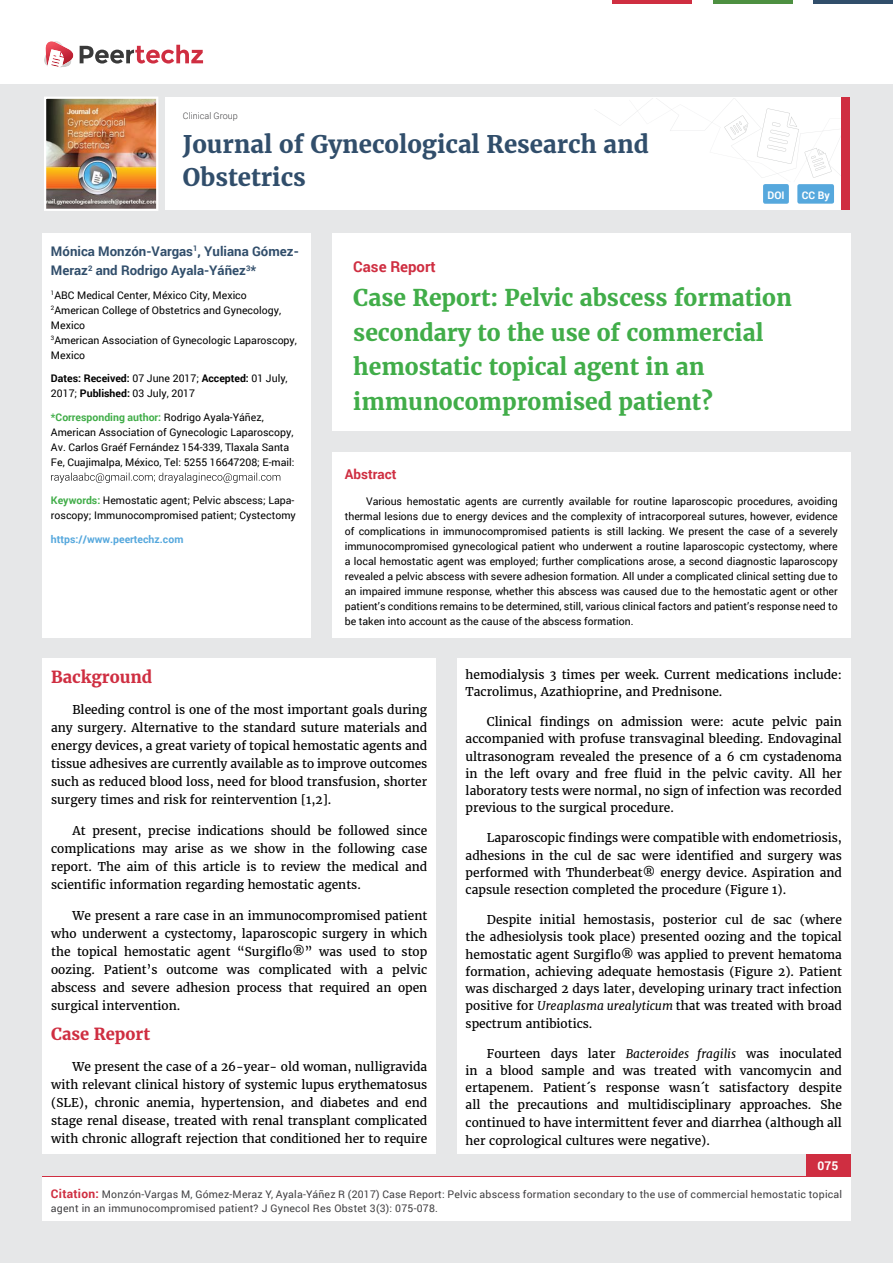
<style>
.page{position:relative;width:893px;height:1263px;background:#e6e7e8}
.page>*{position:absolute;margin:0;border:0;box-sizing:border-box;transform-origin:0 0}
.t1{font:700 24px/33px "Merriweather";color:#314e6b}
.t2{font:700 22.8px/34.5px "Merriweather";color:#41ad49}
.t3{font:700 16.5px "Merriweather";color:#cf2e41}
.t4{font:700 15px "Roboto";color:#cf2e41}
.t5{font:700 13.5px "Roboto";color:#cf2e41}
.t6{font:700 13.2px/19.5px "Roboto";color:#314e6b}
.t7{font:12px/18px "Merriweather";color:#000;text-align:justify}
.t8{font:700 12px "Roboto";color:#fff}
.t9{font:10.5px/15px "Roboto";color:#000}
.t10{font:10.5px/13.5px "Roboto";letter-spacing:.02em;color:#414042}
.t11{font:700 10.5px/15px "Roboto";color:#000}
.t12{font:700 10.5px "Roboto";color:#56a8dd}
.t13{font:700 10.5px "Roboto";color:#fff}
.t14{font:300 9px "Roboto";color:#414042}
.s1{font-weight:400}
.s2{font-weight:700;color:#41ad49}
.s3{font-style:italic}
.s4{font-weight:700;font-size:12px;color:#cf2e41}
</style>
<div class="page">
<div style="left:165px;top:98px;width:684px;height:112px;background:#fff"></div>
<svg style="left:596px;top:99px;width:245px;height:79px"></svg>
<div style="left:841px;top:98px;width:8px;height:112px;background:#cf2e41"></div>
<img style="left:44px;top:97px;width:114px;height:114px">
<div style="left:0;top:0;width:893px;height:83px;background:#fff"></div>
<svg style="left:44px;top:41px;width:159px;height:27px"></svg>
<div style="left:763px;top:184px;width:26px;height:20px;background:#56a8dd;border-radius:2px"></div>
<div style="left:797px;top:184px;width:37px;height:20px;background:#56a8dd;border-radius:2px"></div>
<hr style="left:713px;top:0;width:79px;height:3px;background:#4d9041">
<hr style="left:612px;top:0;width:80px;height:3px;background:#cf2e41">
<hr style="left:813px;top:0;width:80px;height:3px;background:#314e6b">
<div style="left:806px;top:1154px;width:44px;height:51px;background:#cf2e41"></div>
<div style="left:42px;top:1177px;width:809px;height:43px;background:#fff"></div>
<div style="left:332px;top:452px;width:518px;height:185px;background:#fff"></div>
<div style="left:332px;top:233px;width:518px;height:198px;background:#fff"></div>
<div style="left:42px;top:233px;width:269px;height:404px;background:#fff"></div>
<svg style="left:51px;top:473px;width:229px;height:10px"></svg>
<div style="left:43px;top:659px;width:393px;height:495px;background:#fff"></div>
<div style="left:457px;top:659px;width:393px;height:495px;background:#fff"></div>
<p class="t14" style="left:183px;top:110px;width:56px">Clinical Group</p>
<h1 class="t1" style="left:183px;top:128px;width:467px">Journal of Gynecological Research and<br>Obstetrics</h1>
<p class="t13" style="left:767px;top:188px;width:19px">DOI</p>
<p class="t13" style="left:802px;top:188px;width:29px">CC By</p>
<p class="t6" style="left:51px;top:241px;width:249px">Mónica Monzón-Vargas<sup>1</sup>, Yuliana Gómez-<br>Meraz<sup>2</sup> and Rodrigo Ayala-Yáñez<sup>3</sup>*</p>
<p class="t9" style="left:51px;top:287px;width:247px"><sup>1</sup>ABC Medical Center, México City, Mexico<br><sup>2</sup>American College of Obstetrics and Gynecology,<br>Mexico<br><sup>3</sup>American Association of Gynecologic Laparoscopy,<br>Mexico</p>
<p class="t11" style="left:51px;top:371px;width:238px">Dates: Received: <span class="s1">07 June 2017;</span> Accepted: <span class="s1">01 July,<br>2017;</span> Published: <span class="s1">03 July, 2017</span></p>
<p class="t9" style="left:51px;top:409px;width:245px"><span class="s2">*Corresponding author:</span> Rodrigo Ayala-Yáñez, American Association of Gynecologic Laparoscopy, Av. Carlos Graéf Fernández 154-339, Tlaxala Santa Fe, Cuajimalpa, México, Tel: 5255 16647208; E-mail:</p>
<p class="t9" style="left:51px;top:493px;width:246px"><span class="s2">Keywords:</span> Hemostatic agent; Pelvic abscess; Lapa&shy;roscopy; Immunocompromised patient; Cystectomy</p>
<p class="t12" style="left:51px;top:532px;width:134px">https://www.peertechz.com</p>
<p class="t4" style="left:353px;top:256px;width:84px">Case Report</p>
<h2 class="t2" style="left:353px;top:281px;width:440px">Case Report: Pelvic abscess formation secondary to the use of commercial hemostatic topical agent in an immunocompromised patient?</h2>
<p class="t5" style="left:345px;top:465px;width:53px">Abstract</p>
<p class="t9" style="left:345px;top:493px;width:494px;text-align:justify;text-indent:21px">Various hemostatic agents are currently available for routine laparoscopic procedures, avoiding thermal lesions due to energy devices and the complexity of intracorporeal sutures, however, evidence of complications in immunocompromised patients is still lacking. We present the case of a severely immunocompromised gynecological patient who underwent a routine laparoscopic cystectomy, where a local hemostatic agent was employed; further complications arose, a second diagnostic laparoscopy revealed a pelvic abscess with severe adhesion formation. All under a complicated clinical setting due to an impaired immune response, whether this abscess was caused due to the hemostatic agent or other patient’s conditions remains to be determined, still, various clinical factors and patient’s response need to be taken into account as the cause of the abscess formation.</p>
<h3 class="t3" style="left:51px;top:667px;width:103px">Background</h3>
<p class="t7" style="left:51px;top:701px;width:378px;text-indent:21px">Bleeding control is one of the most important goals during any surgery. Alternative to the standard suture materials and energy devices, a great variety of topical hemostatic agents and tissue adhesives are currently available as to improve outcomes such as reduced blood loss, need for blood transfusion, shorter surgery times and risk for reintervention [1,2].</p>
<p class="t7" style="left:51px;top:822px;width:378px;text-indent:21px">At present, precise indications should be followed since complications may arise as we show in the following case report. The aim of this article is to review the medical and scientific information regarding hemostatic agents.</p>
<p class="t7" style="left:51px;top:906px;width:378px;text-indent:21px">We present a rare case in an immunocompromised patient who underwent a cystectomy, laparoscopic surgery in which the topical hemostatic agent “Surgiflo®” was used to stop oozing. Patient’s outcome was complicated with a pelvic abscess and severe adhesion process that required an open surgical intervention.</p>
<h3 class="t3" style="left:51px;top:1024px;width:100px">Case Report</h3>
<p class="t7" style="left:51px;top:1058px;width:378px;text-indent:21px">We present the case of a 26-year- old woman, nulligravida with relevant clinical history of systemic lupus erythematosus (SLE), chronic anemia, hypertension, and diabetes and end stage renal disease, treated with renal transplant complicated with chronic allograft rejection that conditioned her to require</p>
<p class="t7" style="left:466px;top:666px;width:378px;line-height:17.2px">hemodialysis 3 times per week. Current medications include:<br>Tacrolimus, Azathioprine, and Prednisone.</p>
<p class="t7" style="left:466px;top:713px;width:378px;line-height:17.2px;text-indent:21px">Clinical findings on admission were: acute pelvic pain accompanied with profuse transvaginal bleeding. Endovaginal ultrasonogram revealed the presence of a 6 cm cystadenoma in the left ovary and free fluid in the pelvic cavity. All her laboratory tests were normal, no sign of infection was recorded previous to the surgical procedure.</p>
<p class="t7" style="left:466px;top:829px;width:378px;line-height:17.2px;text-indent:21px">Laparoscopic findings were compatible with endometriosis, adhesions in the cul de sac were identified and surgery was performed with Thunderbeat® energy device. Aspiration and capsule resection completed the procedure (Figure 1).</p>
<p class="t7" style="left:466px;top:911px;width:378px;line-height:17.2px;text-indent:21px">Despite initial hemostasis, posterior cul de sac (where the adhesiolysis took place) presented oozing and the topical hemostatic agent Surgiflo® was applied to prevent hematoma formation, achieving adequate hemostasis (Figure 2). Patient was discharged 2 days later, developing urinary tract infection positive for <span class="s3">Ureaplasma urealyticum</span> that was treated with broad spectrum antibiotics.</p>
<p class="t7" style="left:466px;top:1045px;width:378px;line-height:17.4px;text-indent:21px">Fourteen days later <span class="s3">Bacteroides fragilis</span> was inoculated in a blood sample and was treated with vancomycin and ertapenem. Patient´s response wasn´t satisfactory despite all the precautions and multidisciplinary approaches. She continued to have intermittent fever and diarrhea (although all her coprological cultures were negative).</p>
<p class="t8" style="left:817px;top:1158px;width:22px">075</p>
<p class="t10" style="left:51px;top:1188px;width:793px"><span class="s4">Citation:</span> Monzón-Vargas M, Gómez-Meraz Y, Ayala-Yáñez R (2017) Case Report: Pelvic abscess formation secondary to the use of commercial hemostatic topical agent in an immunocompromised patient? J Gynecol Res Obstet 3(3): 075-078.</p>
</div>
